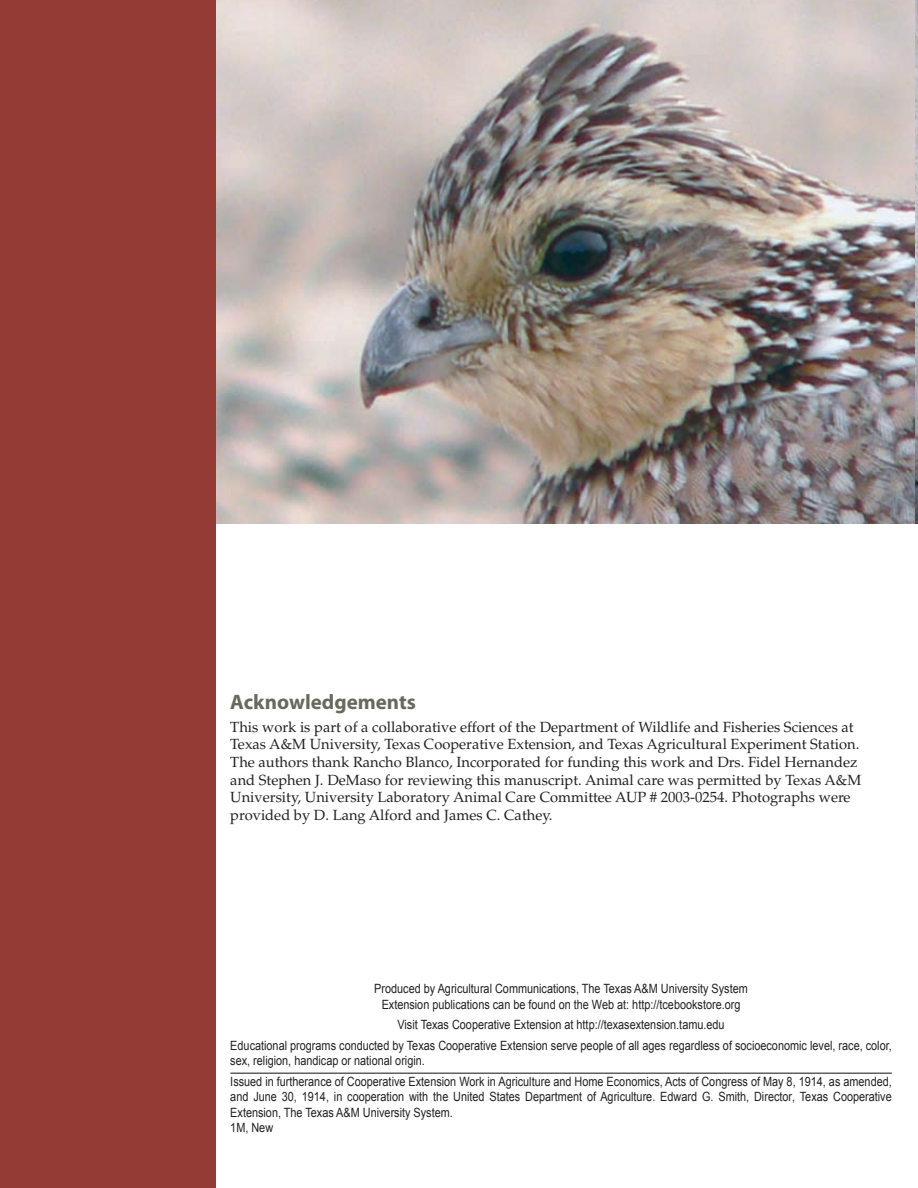
<style>
.page{position:relative;width:918px;height:1188px;background:#fff}
.page>*{position:absolute;margin:0;border:0;box-sizing:border-box;transform-origin:0 0}
.t1{font:700 21px "Myriad Pro";color:#646b5b}
.t2{font:14.7px/17.7px "Palatino LT Std";color:#231f20}
.t3{font:12.75px/15.3px "Arial";color:#231f20;text-align:center;scale:.85 1}
</style>
<div class="page">
<div style="left:0;top:0;width:216px;height:1188px;background:#943b35"></div>
<img style="left:216px;top:0;width:699px;height:523px">
<hr style="left:230px;top:1073px;width:662px;height:1px;background:#231f20">
<img style="left:915px;top:0;width:3px;height:524px">
<h1 class="t1" style="left:230px;top:688px;width:187px">Acknowledgements</h1>
<p class="t2" style="left:230px;top:718px;width:632px">This work is part of a collaborative effort of the Department of Wildlife and Fisheries Sciences at Texas A&amp;M University, Texas Cooperative Extension, and Texas Agricultural Experiment Station.<br>The authors thank Rancho Blanco, Incorporated for funding this work and Drs. Fidel Hernandez and Stephen J. DeMaso for reviewing this manuscript. Animal care was permitted by Texas A&amp;M University, University Laboratory Animal Care Committee AUP # 2003-0254. Photographs were provided by D. Lang Alford and James C. Cathey.</p>
<p class="t3" style="left:374px;top:981px;width:441px">Produced by Agricultural Communications, The Texas A&amp;M University System<br>Extension publications can be found on the Web at: http://tcebookstore.org</p>
<p class="t3" style="left:230px;top:1014px;width:780px;line-height:20.7px">Visit Texas Cooperative Extension at http://texasextension.tamu.edu<br>Educational programs conducted by Texas Cooperative Extension serve people of all ages regardless of socioeconomic level, race, color,</p>
<p class="t3" style="left:230px;top:1050px;width:780px;line-height:20.7px;text-align:left">sex, religion, handicap or national origin.<br>Issued in furtherance of Cooperative Extension Work in Agriculture and Home Economics, Acts of Congress of May 8, 1914, as amended,</p>
<p class="t3" style="left:230px;top:1089px;width:780px;text-align:left">and June 30, 1914, in cooperation with the United States Department of Agriculture. Edward G. Smith, Director, Texas Cooperative<br>Extension, The Texas A&amp;M University System.<br>1M, New</p>
</div>
